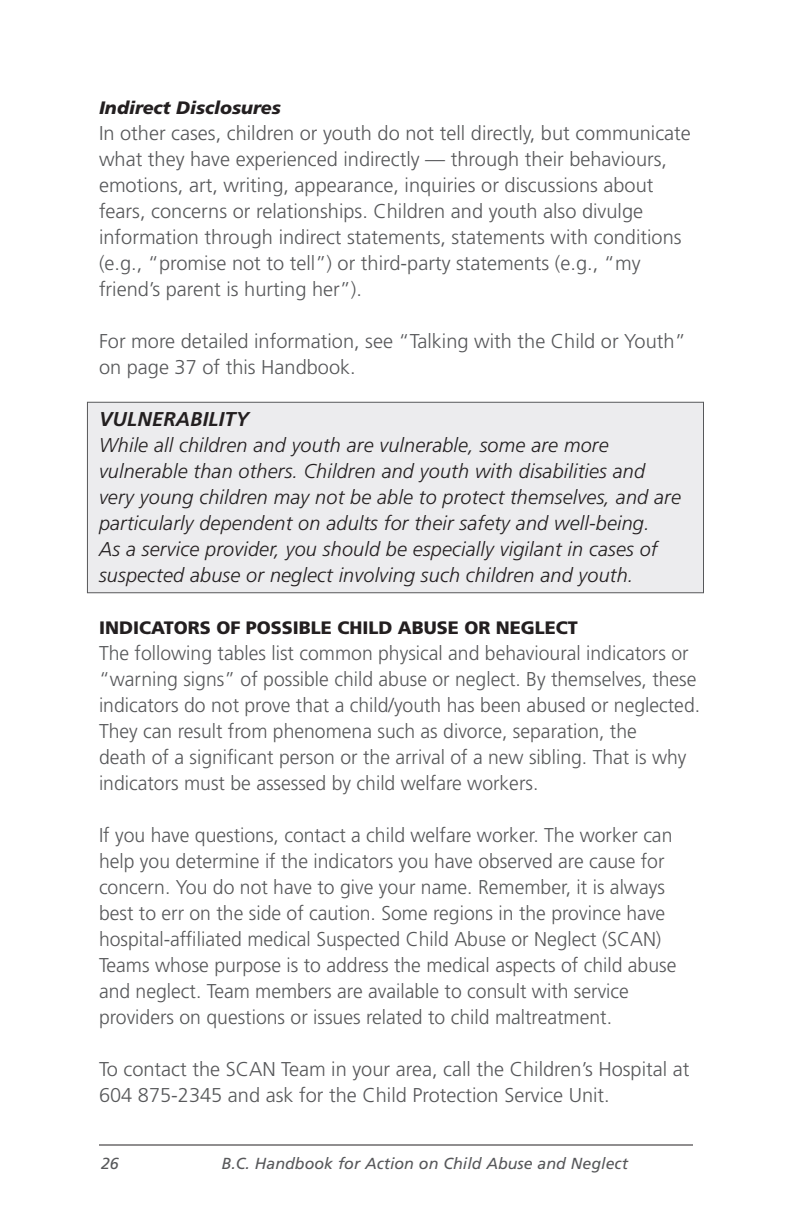
<style>
.page{position:relative;width:792px;height:1224px;background:#fff}
.page>*{position:absolute;margin:0;border:0;box-sizing:border-box;transform-origin:0 0}
.t1{font:300 20px/26px "Frutiger LT Std";color:#57585a}
.t2{font:italic 300 20px/26px "Frutiger LT Std";letter-spacing:.01em;color:#231f20}
.t3{font:italic 700 20px "Frutiger LT Std";letter-spacing:.01em;color:#231f20}
.t4{font:900 18px "Frutiger LT Std";color:#231f20}
.t5{font:italic 900 18px "Frutiger LT Std";color:#231f20}
.t6{font:italic 16px "Frutiger LT Std";color:#57585a}
</style>
<div class="page">
<hr style="left:99px;top:1144px;width:594px;height:2px;background:#231f20">
<div style="left:87px;top:402px;width:617px;height:191px;background:#ececee;border:1px solid #57585a"></div>
<p class="t5" style="left:99px;top:97px;width:183px">Indirect Disclosures</p>
<p class="t1" style="left:99px;top:120px;width:593px">In other cases, children or youth do not tell directly, but communicate</p>
<p class="t1" style="left:99px;top:146px;width:584px">what they have experienced indirectly — through their behaviours, emotions, art, writing, appearance, inquiries or discussions about fears, concerns or relationships. Children and youth also divulge information through indirect statements, statements with conditions (e.g., “promise not to tell”) or third-party statements (e.g., “my friend’s parent is hurting her”).</p>
<p class="t1" style="left:99px;top:328px;width:588px">For more detailed information, see “Talking with the Child or Youth” on page 37 of this Handbook.</p>
<p class="t3" style="left:99px;top:407px;width:152px">VULNERABILITY</p>
<p class="t2" style="left:99px;top:432px;width:583px">While all children and youth are vulnerable, some are more vulnerable than others. Children and youth with disabilities and very young children may not be able to protect themselves, and are particularly dependent on adults for their safety and well-being.<br>As a service provider, you should be especially vigilant in cases of suspected abuse or neglect involving such children and youth.</p>
<p class="t4" style="left:99px;top:617px;width:480px">INDICATORS OF POSSIBLE CHILD ABUSE OR NEGLECT</p>
<p class="t1" style="left:99px;top:640px;width:603px">The following tables list common physical and behavioural indicators or “warning signs” of possible child abuse or neglect. By themselves, these indicators do not prove that a child/youth has been abused or neglected.<br>They can result from phenomena such as divorce, separation, the<br>death of a significant person or the arrival of a new sibling. That is why indicators must be assessed by child welfare workers.</p>
<p class="t1" style="left:99px;top:822px;width:579px">If you have questions, contact a child welfare worker. The worker can help you determine if the indicators you have observed are cause for concern. You do not have to give your name. Remember, it is always best to err on the side of caution. Some regions in the province have hospital-affiliated medical Suspected Child Abuse or Neglect (SCAN)<br>Teams whose purpose is to address the medical aspects of child abuse and neglect. Team members are available to consult with service providers on questions or issues related to child maltreatment.</p>
<p class="t1" style="left:99px;top:1056px;width:592px">To contact the SCAN Team in your area, call the Children’s Hospital at</p>
<p class="t1" style="left:99px;top:1082px;width:512px">604 875-2345 and ask for the Child Protection Service Unit.</p>
<p class="t6" style="left:101px;top:1154px;width:19px">26</p>
<p class="t6" style="left:222px;top:1154px;width:408px">B.C. Handbook for Action on Child Abuse and Neglect</p>
</div>
